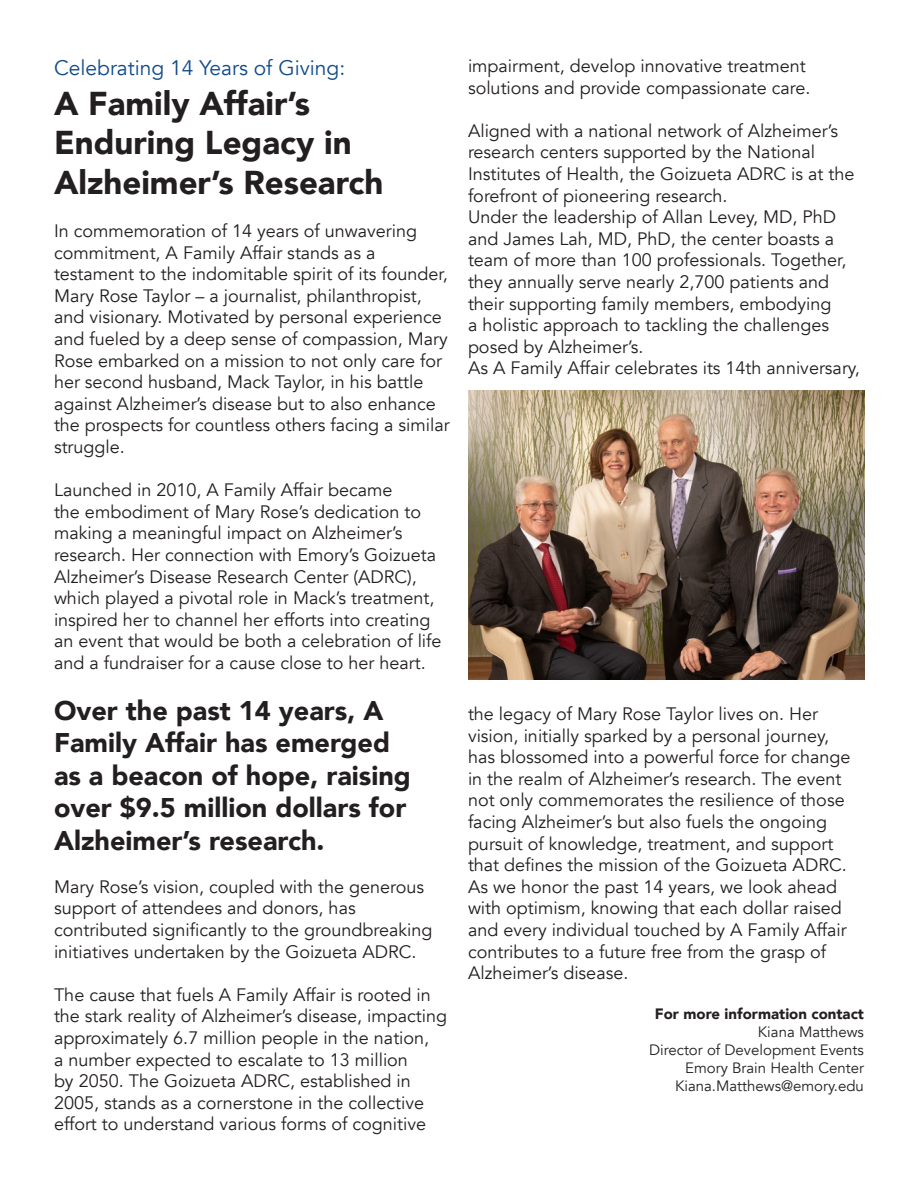
<style>
.page{position:relative;width:918px;height:1188px;background:#fff}
.page>*{position:absolute;margin:0;border:0;box-sizing:border-box;transform-origin:0 0}
.t1{font:900 33px/39.6px "Avenir";color:#231f20}
.t2{font:900 27px/32.4px "Avenir";color:#231f20}
.t3{font:21px "Avenir";color:#0f4a8a}
.t4{font:18px/21.6px "Avenir";color:#231f20}
.t5{font:15px/18px "Avenir";color:#231f20;text-align:right}
.t6{font:900 15px "Avenir";color:#231f20}
</style>
<div class="page">
<img style="left:468px;top:391px;width:396px;height:289px">
<p class="t3" style="left:54px;top:55px;width:293px">Celebrating 14 Years of Giving:</p>
<h1 class="t1" style="left:54px;top:82px;width:331px">A Family Affair’s<br>Enduring Legacy in<br>Alzheimer’s Research</h1>
<p class="t4" style="left:54px;top:220px;width:397px">In commemoration of 14 years of unwavering commitment, A Family Affair stands as a testament to the indomitable spirit of its founder, Mary Rose Taylor – a journalist, philanthropist, and visionary. Motivated by personal experience and fueled by a deep sense of compassion, Mary Rose embarked on a mission to not only care for her second husband, Mack Taylor, in his battle against Alzheimer’s disease but to also enhance the prospects for countless others facing a similar struggle.</p>
<p class="t4" style="left:54px;top:480px;width:389px">Launched in 2010, A Family Affair became<br>the embodiment of Mary Rose’s dedication to making a meaningful impact on Alzheimer’s research. Her connection with Emory’s Goizueta Alzheimer’s Disease Research Center (ADRC), which played a pivotal role in Mack’s treatment, inspired her to channel her efforts into creating an event that would be both a celebration of life and a fundraiser for a cause close to her heart.</p>
<h2 class="t2" style="left:54px;top:694px;width:358px">Over the past 14 years, A<br>Family Affair has emerged as a beacon of hope, raising over $9.5 million dollars for<br>Alzheimer’s research.</h2>
<p class="t4" style="left:54px;top:876px;width:380px">Mary Rose’s vision, coupled with the generous support of attendees and donors, has contributed significantly to the groundbreaking initiatives undertaken by the Goizueta ADRC.</p>
<p class="t4" style="left:54px;top:984px;width:395px">The cause that fuels A Family Affair is rooted in the stark reality of Alzheimer’s disease, impacting approximately 6.7 million people in the nation,<br>a number expected to escalate to 13 million<br>by 2050. The Goizueta ADRC, established in 2005, stands as a cornerstone in the collective effort to understand various forms of cognitive</p>
<p class="t4" style="left:468px;top:55px;width:344px">impairment, develop innovative treatment solutions and provide compassionate care.</p>
<p class="t4" style="left:468px;top:120px;width:393px">Aligned with a national network of Alzheimer’s research centers supported by the National Institutes of Health, the Goizueta ADRC is at the forefront of pioneering research.<br>Under the leadership of Allan Levey, MD, PhD and James Lah, MD, PhD, the center boasts a team of more than 100 professionals. Together, they annually serve nearly 2,700 patients and their supporting family members, embodying<br>a holistic approach to tackling the challenges posed by Alzheimer’s.<br>As A Family Affair celebrates its 14th anniversary,</p>
<p class="t4" style="left:468px;top:703px;width:384px">the legacy of Mary Rose Taylor lives on. Her vision, initially sparked by a personal journey, has blossomed into a powerful force for change in the realm of Alzheimer’s research. The event not only commemorates the resilience of those facing Alzheimer’s but also fuels the ongoing pursuit of knowledge, treatment, and support that defines the mission of the Goizueta ADRC.<br>As we honor the past 14 years, we look ahead with optimism, knowing that each dollar raised and every individual touched by A Family Affair contributes to a future free from the grasp of Alzheimer’s disease.</p>
<p class="t6" style="left:655px;top:1001px;width:211px">For more information contact</p>
<p class="t5" style="left:649px;top:1023px;width:216px">Kiana Matthews<br>Director of Development Events<br>Emory Brain Health Center<br>Kiana.Matthews@emory.edu</p>
</div>
